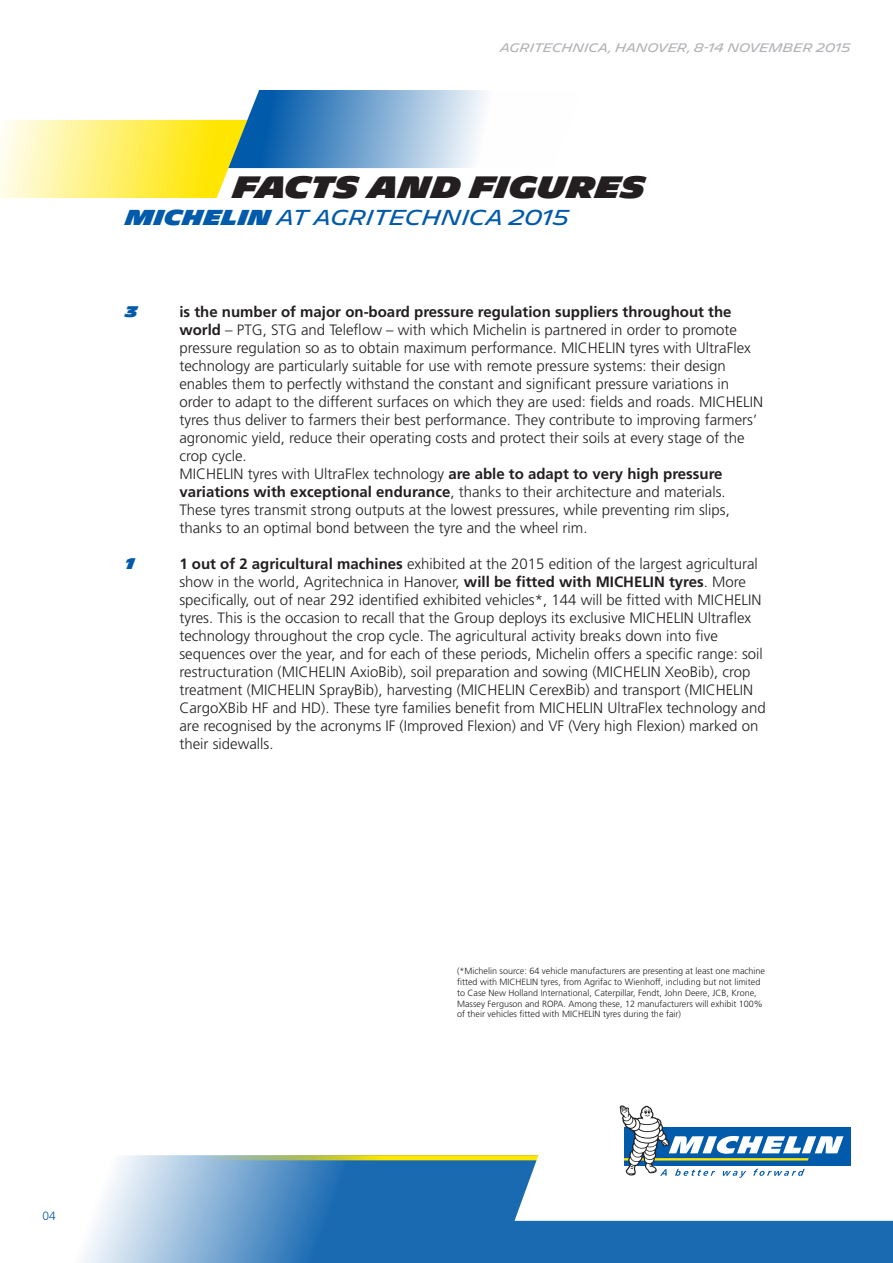
<style>
.page{position:relative;width:893px;height:1263px;background:#fff}
.page>*{position:absolute;margin:0;border:0;box-sizing:border-box;transform-origin:0 0}
.t1{font:900 30px "Michelin";color:#231f20}
.t2{font:21px "Michelin";color:#015aaa}
.t3{font:300 15px/18px "Frutiger LT Std";color:#231f20}
.t4{font:900 15px "Michelin";color:#015aaa}
.t5{font:12px "Michelin";color:#b2b3b7}
.t6{font:300 12px "Frutiger LT Std";color:#015aaa}
.t7{font:300 9px/10.8px "Frutiger LT Std";color:#231f20}
.s1{font-weight:900}
.s2{font-weight:700}
</style>
<div class="page">
<svg style="left:0;top:90px;width:487px;height:108px"></svg>
<svg style="left:82px;top:1155px;width:811px;height:108px;background:#4f8cc4"></svg>
<svg style="left:514px;top:1178px;width:379px;height:43px"></svg>
<svg style="left:205px;top:1105px;width:688px;height:73px"></svg>
<p class="t5" style="left:500px;top:40px;width:352px">AGRITECHNICA, HANOVER, 8-14 NOVEMBER 2015</p>
<h1 class="t1" style="left:233px;top:170px;width:414px">FACTS AND FIGURES</h1>
<h2 class="t2" style="left:125px;top:206px;width:445px"><span class="s1">MICHELIN</span> AT AGRITECHNICA 2015</h2>
<p class="t4" style="left:125px;top:303px;width:14px">3</p>
<p class="t3" style="left:179px;top:303px;width:585px"><span class="s2">is the number of major on-board pressure regulation suppliers throughout the world</span> – PTG, STG and Teleflow – with which Michelin is partnered in order to promote pressure regulation so as to obtain maximum performance. MICHELIN tyres with UltraFlex technology are particularly suitable for use with remote pressure systems: their design enables them to perfectly withstand the constant and significant pressure variations in order to adapt to the different surfaces on which they are used: fields and roads. MICHELIN tyres thus deliver to farmers their best performance. They contribute to improving farmers’ agronomic yield, reduce their operating costs and protect their soils at every stage of the crop cycle.<br>MICHELIN tyres with UltraFlex technology <span class="s2">are able to adapt to very high pressure variations with exceptional endurance</span>, thanks to their architecture and materials.<br>These tyres transmit strong outputs at the lowest pressures, while preventing rim slips, thanks to an optimal bond between the tyre and the wheel rim.</p>
<p class="t4" style="left:125px;top:555px;width:11px">1</p>
<p class="t3" style="left:179px;top:555px;width:580px"><span class="s2">1 out of 2 agricultural machines</span> exhibited at the 2015 edition of the largest agricultural show in the world, Agritechnica in Hanover, <span class="s2">will be fitted with MICHELIN</span></p>
<p class="t3" style="left:179px;top:573px;width:588px;text-indent:490px"><span class="s2">tyres</span>. More specifically, out of near 292 identified exhibited vehicles*, 144 will be fitted with MICHELIN tyres. This is the occasion to recall that the Group deploys its exclusive MICHELIN Ultraflex technology throughout the crop cycle. The agricultural activity breaks down into five sequences over the year, and for each of these periods, Michelin offers a specific range: soil restructuration (MICHELIN AxioBib), soil preparation and sowing (MICHELIN XeoBib), crop treatment (MICHELIN SprayBib), harvesting (MICHELIN CerexBib) and transport (MICHELIN CargoXBib HF and HD). These tyre families benefit from MICHELIN UltraFlex technology and are recognised by the acronyms IF (Improved Flexion) and VF (Very high Flexion) marked on their sidewalls.</p>
<p class="t6" style="left:43px;top:1209px;width:15px">04</p>
<p class="t7" style="left:457px;top:966px;width:309px">(*Michelin source: 64 vehicle manufacturers are presenting at least one machine fitted with MICHELIN tyres, from Agrifac to Wienhoff, including but not limited to Case New Holland International, Caterpillar, Fendt, John Deere, JCB, Krone, Massey Ferguson and ROPA. Among these, 12 manufacturers will exhibit 100% of their vehicles fitted with MICHELIN tyres during the fair)</p>
</div>
